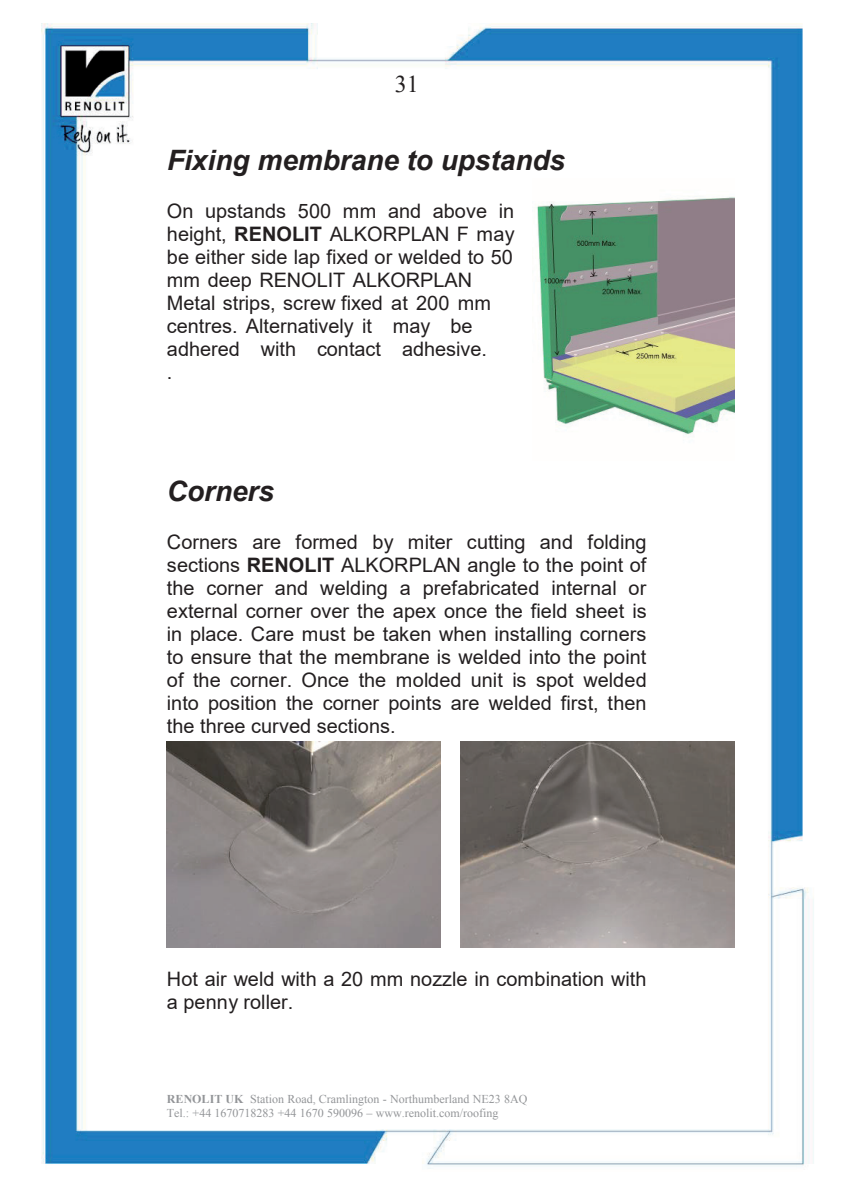
<style>
.page{position:relative;width:842px;height:1191px;background:#fff}
.page>*{position:absolute;margin:0;border:0;box-sizing:border-box;transform-origin:0 0}
.t1{font:italic 700 28px "Arial";letter-spacing:-.005em;color:#231f20}
.t2{font:24px "Times New Roman";color:#231f20}
.t3{font:20px/23px "Arial";color:#231f20}
.t4{font:12px/13.6px "Times New Roman";color:#939598}
.s1{font-weight:700}
.s2{font-style:inherit}
</style>
<div class="page">
<img style="left:41px;top:23px;width:773px;height:1146px">
<img style="left:532px;top:178px;width:202px;height:282px">
<img style="left:167px;top:742px;width:273px;height:205px">
<img style="left:460px;top:742px;width:274px;height:205px">
<p class="t2" style="left:395px;top:67px;width:25px">31</p>
<h1 class="t1" style="left:167px;top:141px;width:400px">Fixing membrane to upstands</h1>
<p class="t3" style="left:167px;top:199px;width:349px">On upstands 500 mm and above in height, <span class="s1">RENOLIT</span> ALKORPLAN F may be either side lap fixed or welded to 50 mm deep <span class="s2">RENOLIT</span> ALKOR<span class="s2">PLAN<br>Metal</span> strips, screw fixed at 200 mm centres. Alternatively it may be adhered with contact adhesive.<br>.</p>
<h1 class="t1" style="left:167px;top:473px;width:108px">Corners</h1>
<p class="t3" style="left:167px;top:530px;width:481px;text-align:justify">Corners are formed by miter cutting and folding sections <span class="s1">RENOLIT</span> ALKORPLAN angle to the point of the corner and welding a prefabricated internal or external corner over the apex once the field sheet is in place. Care must be taken when installing corners to ensure that the membrane is welded into the point of the corner. Once the molded unit is spot welded into position the corner points are welded first, then the three curved sections.</p>
<p class="t3" style="left:167px;top:967px;width:481px">Hot air weld with a 20 mm nozzle in combination with a penny roller.</p>
<p class="t4" style="left:167px;top:1092px;width:362px"><span class="s1">RENOLIT UK</span> Station Road, Cramlington - Northumberland NE23 8AQ<br>Tel.: +44 1670718283 +44 1670 590096 – www.renolit.com/roofing</p>
</div>
